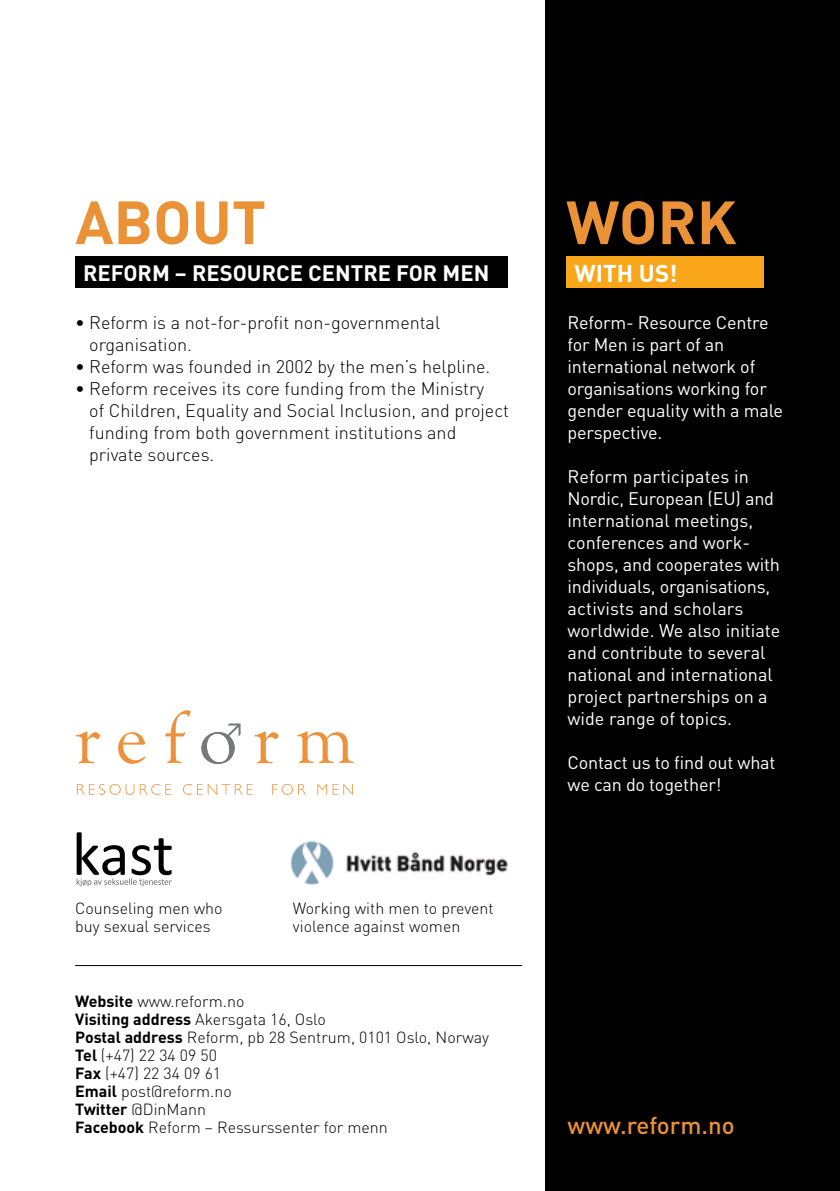
<style>
.page{position:relative;width:840px;height:1191px;background:#fff}
.page>*{position:absolute;margin:0;border:0;box-sizing:border-box;transform-origin:0 0}
.t1{font:700 60px "DIN";color:#eb9136}
.t2{font:500 24px "DIN";color:#eb9136}
.t3{font:700 24px "DIN";color:#fff}
.t4{font:700 22px "DIN";color:#fff}
.t5{font:18px/22px "DIN";letter-spacing:-.01em;color:#fff}
.t6{font:300 18px/22px "DIN";color:#000}
.t7{font:300 16px/18px "DIN";color:#000}
.s1{font-weight:700}
</style>
<div class="page">
<div style="left:545px;top:0;width:294px;height:1191px;background:#000"></div>
<div style="left:566px;top:257px;width:197px;height:31px;background:#faa61a"></div>
<div style="left:75px;top:257px;width:432px;height:31px;background:#000"></div>
<svg style="left:77px;top:832px;width:94px;height:54px"></svg>
<svg style="left:77px;top:784px;width:57px;height:11px"></svg>
<svg style="left:140px;top:784px;width:31px;height:11px"></svg>
<svg style="left:183px;top:784px;width:69px;height:11px"></svg>
<svg style="left:272px;top:784px;width:34px;height:11px"></svg>
<svg style="left:317px;top:784px;width:35px;height:10px"></svg>
<svg style="left:76px;top:731px;width:24px;height:32px"></svg>
<svg style="left:118px;top:732px;width:27px;height:32px"></svg>
<svg style="left:165px;top:710px;width:25px;height:53px"></svg>
<svg style="left:254px;top:731px;width:24px;height:32px"></svg>
<svg style="left:297px;top:731px;width:56px;height:32px"></svg>
<svg style="left:201px;top:723px;width:39px;height:41px"></svg>
<img style="left:291px;top:841px;width:217px;height:45px">
<hr style="left:75px;top:965px;width:447px;height:1px;background:#000">
<h1 class="t1" style="left:75px;top:183px;width:192px">About</h1>
<p class="t4" style="left:83px;top:259px;width:56px">RE FORM</p>
<p class="t4" style="left:175px;top:259px;width:316px">– Resource Centre for M en</p>
<h2 class="t3" style="left:574px;top:258px;width:104px">with us!</h2>
<p class="t6" style="left:89px;top:311px;width:352px;text-indent:-14px">• Reform is a not-for-profit non-governmental organisation.</p>
<p class="t6" style="left:75px;top:355px;width:416px">• Reform was founded in 2002 by the men’s helpline.</p>
<p class="t6" style="left:89px;top:377px;width:421px;text-indent:-14px">• Reform receives its core funding from the Ministry<br>of Children, Equality and Social Inclusion, and project funding from both government institutions and private sources.</p>
<h1 class="t1" style="left:566px;top:183px;width:166px">Work</h1>
<p class="t5" style="left:567px;top:311px;width:217px">Reform- Resource Centre for Men is part of an international network of organisations working for gender equality with a male perspective.</p>
<p class="t5" style="left:567px;top:465px;width:214px">Reform participates in<br>Nordic, European (EU) and international meetings, conferences and work&shy;shops, and cooperates with individuals, organisations, activists and scholars worldwide. We also initiate and contribute to several national and international project partnerships on a wide range of topics.</p>
<p class="t5" style="left:567px;top:751px;width:209px">Contact us to find out what we can do together!</p>
<p class="t7" style="left:75px;top:898px;width:149px">Counseling men who buy sexual services</p>
<p class="t7" style="left:293px;top:898px;width:202px">Working with men to prevent violence against women</p>
<p class="t7" style="left:75px;top:992px;width:415px"><span class="s1">Website</span> www.reform.no<br><span class="s1">Visiting address</span> Akersgata 16, Oslo<br><span class="s1">Postal address</span> Reform, pb 28 Sentrum, 0101 Oslo, Norway<br><span class="s1">Tel</span> (+47) 22 34 09 50<br><span class="s1">Fax</span> (+47) 22 34 09 61<br><span class="s1">Email</span> post@reform.no<br><span class="s1">Twitter</span> @DinMann<br><span class="s1">Facebook</span> Reform – Ressurssenter for menn</p>
<h2 class="t2" style="left:567px;top:1110px;width:168px">www.reform.no</h2>
</div>
